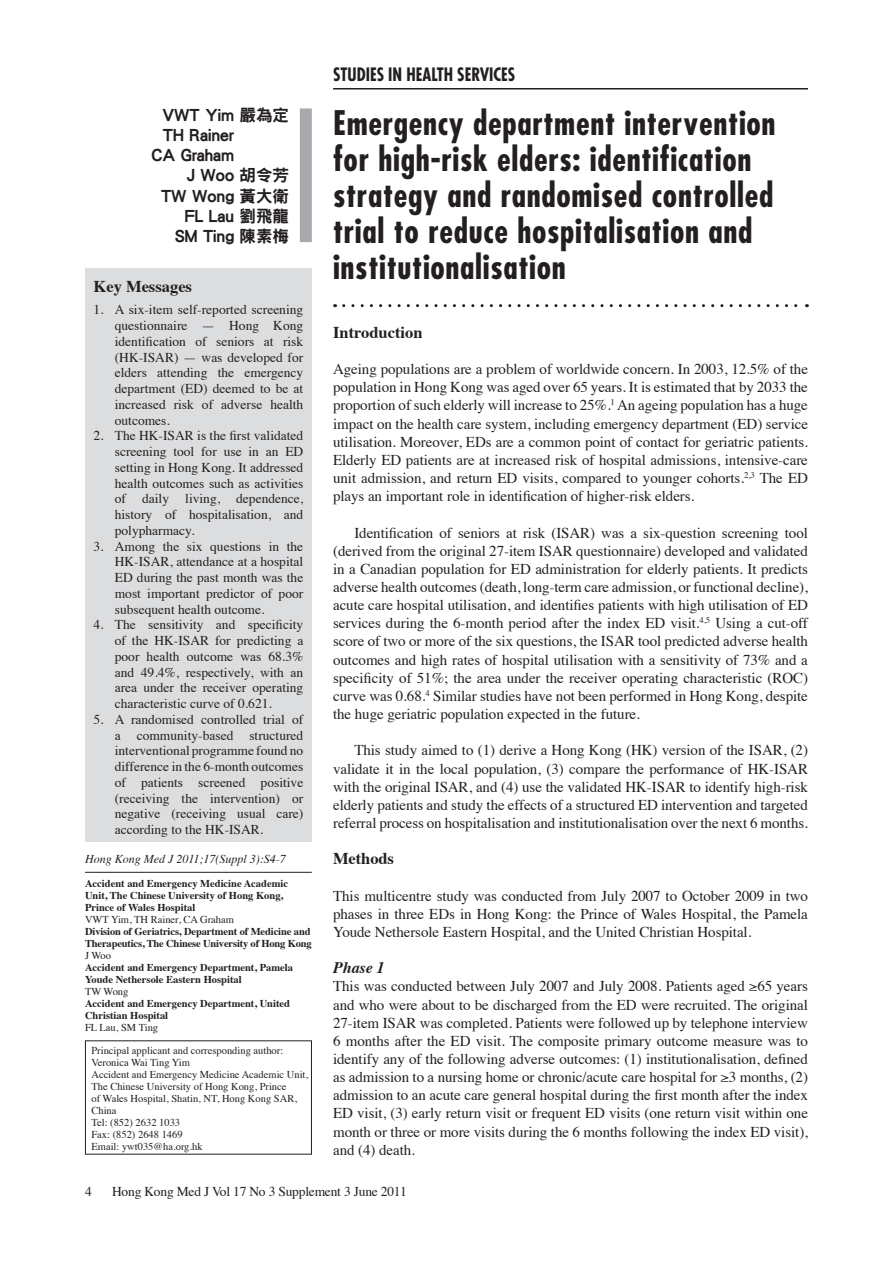
<style>
.page{position:relative;width:893px;height:1263px;background:#fff}
.page>*{position:absolute;margin:0;border:0;box-sizing:border-box;transform-origin:0 0}
.Tittle{font:700 condensed 33px/36px "Futura";letter-spacing:.02em;color:#231f20}
.t1{font:700 condensed 18px "Futura";color:#231f20;scale:.94 1}
.Author_name{font:16.5px "DF Hei HK W9";color:#231f20}
.Heading1{font:700 16.5px "Times";color:#231f20}
.Key_heading{font:700 16.5px "Times";color:#231f20}
.Text{font:700 16.5px "Times";letter-spacing:-.005em;color:#231f20}
.Text-2{font:italic 700 16.05px "Times";letter-spacing:-.005em;color:#231f20}
.Text-3{font:15px/18.1px "Times";letter-spacing:-.005em;color:#231f20;text-align:justify}
.Key_text{font:13.5px/15.8px "Times";color:#231f20;text-align:justify}
.Bibligraphic_Details{font:italic 12px "Times";color:#231f20}
.Small_text{font:700 10.5px/12px "Times";color:#231f20}
.Small_text2{font:10.5px/12px "Times";color:#231f20}
.Small_text-2{font:10.5px "Times";color:#231f20}
.s1{color:#fff}
</style>
<div class="page">
<hr style="left:333px;top:88px;width:475px;height:2px;background:#231f20">
<div style="left:300px;top:108px;width:12px;height:134px;background:#a8a9ad"></div>
<div style="left:85px;top:268px;width:227px;height:574px;background:#dcdddf"></div>
<div style="left:85px;top:1040px;width:227px;height:114px;border:1px solid #231f20"></div>
<hr style="left:85px;top:872px;width:227px;height:1px;background:#231f20">
<svg style="left:344px;top:304px;width:463px;height:3px"></svg>
<p class="Author_name" style="left:162px;top:106px;width:128px">VWT Yim 嚴為定</p>
<p class="Author_name" style="left:163px;top:126px;width:128px">TH Rainer <span class="s1">胡令芳</span></p>
<p class="Author_name" style="left:151px;top:146px;width:139px">CA Graham <span class="s1">胡令芳</span></p>
<p class="Author_name" style="left:187px;top:166px;width:104px">J Woo 胡令芳</p>
<p class="Author_name" style="left:161px;top:187px;width:130px">TW Wong 黃大衛</p>
<p class="Author_name" style="left:185px;top:207px;width:106px">FL Lau 劉飛龍</p>
<p class="Author_name" style="left:175px;top:227px;width:115px">SM Ting 陳素梅</p>
<p class="Key_heading" style="left:94px;top:271px;width:100px">Key Messages</p>
<p class="Key_text" style="left:115px;top:301px;width:190px;text-indent:-21px">1. A six-item self-reported screening questionnaire — Hong Kong identification of seniors at risk (HK-ISAR) — was developed for elders attending the emergency department (ED) deemed to be at increased risk of adverse health outcomes.</p>
<p class="Key_text" style="left:115px;top:427px;width:190px;text-indent:-21px">2. The HK-ISAR is the first validated screening tool for use in an ED setting in Hong Kong. It addressed health outcomes such as activities of daily living, dependence, history of hospitalisation, and polypharmacy.</p>
<p class="Key_text" style="left:115px;top:537px;width:190px;text-indent:-21px">3. Among the six questions in the HK-ISAR, attendance at a hospital ED during the past month was the most important predictor of poor subsequent health outcome.</p>
<p class="Key_text" style="left:115px;top:616px;width:190px;text-indent:-21px">4. The sensitivity and specificity of the HK-ISAR for predicting a poor health outcome was 68.3% and 49.4%, respectively, with an area under the receiver operating characteristic curve of 0.621.</p>
<p class="Key_text" style="left:115px;top:710px;width:190px;text-indent:-21px">5. A randomised controlled trial of a community-based structured interventional programme found no difference in the 6-month outcomes of patients screened positive (receiving the intervention) or negative (receiving usual care) according to the HK-ISAR.</p>
<p class="Bibligraphic_Details" style="left:85px;top:848px;width:202px">Hong Kong Med J 2011;17(Suppl 3):S4-7</p>
<p class="Small_text" style="left:85px;top:876px;width:204px">Accident and Emergency Medicine Academic<br>Unit, The Chinese University of Hong Kong,<br>Prince of Wales Hospital</p>
<p class="Small_text-2" style="left:85px;top:910px;width:151px">VWT Yim, TH Rainer, CA Graham</p>
<p class="Small_text" style="left:85px;top:924px;width:228px">Division of Geriatrics, Department of Medicine and<br>Therapeutics, The Chinese University of Hong Kong</p>
<p class="Small_text-2" style="left:85px;top:946px;width:28px">J Woo</p>
<p class="Small_text" style="left:85px;top:960px;width:209px">Accident and Emergency Department, Pamela<br>Youde Nethersole Eastern Hospital</p>
<p class="Small_text-2" style="left:85px;top:982px;width:45px">TW Wong</p>
<p class="Small_text" style="left:85px;top:996px;width:207px">Accident and Emergency Department, United<br>Christian Hospital</p>
<p class="Small_text-2" style="left:85px;top:1018px;width:75px">FL Lau, SM Ting</p>
<p class="Small_text2" style="left:91px;top:1043px;width:193px">Principal applicant and corresponding author:</p>
<p class="Small_text2" style="left:91px;top:1055px;width:100px">Veronica Wai Ting Yim</p>
<p class="Small_text2" style="left:91px;top:1067px;width:218px">Accident and Emergency Medicine Academic Unit, The Chinese University of Hong Kong, Prince<br>of Wales Hospital, Shatin, NT, Hong Kong SAR, China</p>
<p class="Small_text2" style="left:91px;top:1115px;width:90px">Tel: (852) 2632 1033</p>
<p class="Small_text2" style="left:91px;top:1127px;width:93px">Fax: (852) 2648 1469</p>
<p class="Small_text2" style="left:91px;top:1139px;width:113px">Email: ywt035@ha.org.hk</p>
<p class="t1" style="left:333px;top:63px;width:195px">STUDIES IN HEALTH SERVICES</p>
<p class="Tittle" style="left:333px;top:104px;width:444px">Emergency department intervention for high-risk elders: identification strategy and randomised controlled trial to reduce hospitalisation and institutionalisation</p>
<p class="Heading1" style="left:333px;top:316px;width:91px">Introduction</p>
<p class="Text-3" style="left:333px;top:359px;width:476px">Ageing populations are a problem of worldwide concern. In 2003, 12.5% of the population in Hong Kong was aged over 65 years. It is estimated that by 2033 the proportion of such elderly will increase to 25%.<sup>1</sup> An ageing population has a huge impact on the health care system, including emergency department (ED) service utilisation. Moreover, EDs are a common point of contact for geriatric patients.<br>Elderly ED patients are at increased risk of hospital admissions, intensive-care unit admission, and return ED visits, compared to younger cohorts.<sup>2,3</sup> The ED plays an important role in identification of higher-risk elders.</p>
<p class="Text-3" style="left:333px;top:522px;width:476px;text-indent:21px">Identification of seniors at risk (ISAR) was a six-question screening tool (derived from the original 27-item ISAR questionnaire) developed and validated in a Canadian population for ED administration for elderly patients. It predicts adverse health outcomes (death, long-term care admission, or functional decline), acute care hospital utilisation, and identifies patients with high utilisation of ED services during the 6-month period after the index ED visit.<sup>4,5</sup> Using a cut-off score of two or more of the six questions, the ISAR tool predicted adverse health outcomes and high rates of hospital utilisation with a sensitivity of 73% and a specificity of 51%; the area under the receiver operating characteristic (ROC) curve was 0.68.<sup>4</sup> Similar studies have not been performed in Hong Kong, despite the huge geriatric population expected in the future.</p>
<p class="Text-3" style="left:333px;top:740px;width:476px;text-indent:21px">This study aimed to (1) derive a Hong Kong (HK) version of the ISAR, (2) validate it in the local population, (3) compare the performance of HK-ISAR with the original ISAR, and (4) use the validated HK-ISAR to identify high-risk elderly patients and study the effects of a structured ED intervention and targeted referral process on hospitalisation and institutionalisation over the next 6 months.</p>
<p class="Text" style="left:333px;top:843px;width:62px">Methods</p>
<p class="Text-3" style="left:333px;top:885px;width:476px">This multicentre study was conducted from July 2007 to October 2009 in two phases in three EDs in Hong Kong: the Prince of Wales Hospital, the Pamela Youde Nethersole Eastern Hospital, and the United Christian Hospital.</p>
<p class="Text-2" style="left:333px;top:953px;width:53px">Phase 1</p>
<p class="Text-3" style="left:333px;top:976px;width:476px">This was conducted between July 2007 and July 2008. Patients aged ≥65 years and who were about to be discharged from the ED were recruited. The original 27-item ISAR was completed. Patients were followed up by telephone interview 6 months after the ED visit. The composite primary outcome measure was to identify any of the following adverse outcomes: (1) institutionalisation, defined as admission to a nursing home or chronic/acute care hospital for ≥3 months, (2) admission to an acute care general hospital during the first month after the index ED visit, (3) early return visit or frequent ED visits (one return visit within one month or three or more visits during the 6 months following the index ED visit), and (4) death.</p>
<p class="Key_text" style="left:85px;top:1182px;width:8px">4</p>
<p class="Key_text" style="left:112px;top:1182px;width:296px">Hong Kong Med J Vol 17 No 3 Supplement 3 June 2011</p>
</div>
